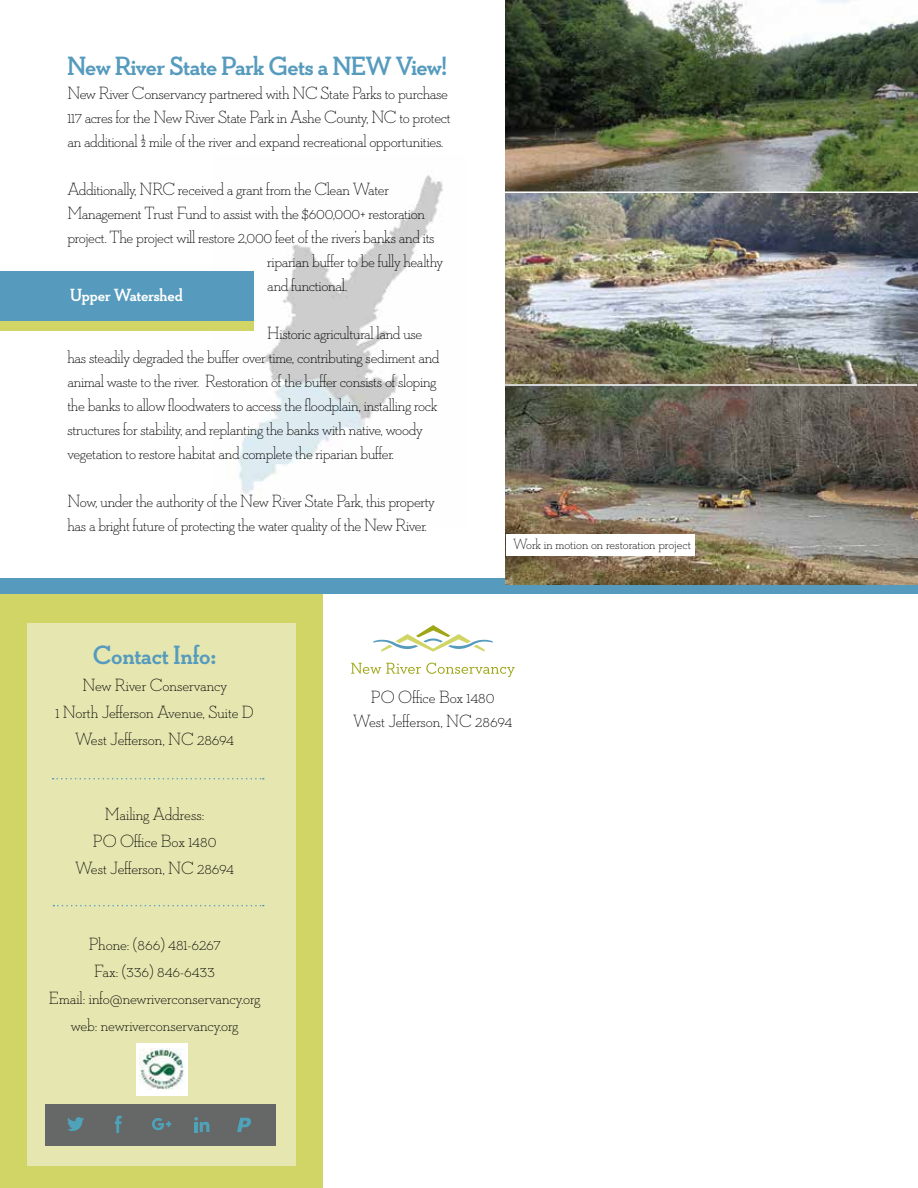
<style>
.page{position:relative;width:918px;height:1188px;background:#fff}
.page>*{position:absolute;margin:0;border:0;box-sizing:border-box;transform-origin:0 0}
.t1{font:700 27px "Neutraface Slab Display";letter-spacing:-.015em;color:#569bbe}
.t2{font:300 18px/24px "Neutraface Slab Display";letter-spacing:-.02em;color:#000;text-align:center}
.t3{font:300 18px/27px "Neutraface Slab Display";color:#000;text-align:center}
.t4{font:700 18px "Neutraface Slab Display";letter-spacing:-.005em;color:#fff}
.t5{font:300 15px "Neutraface Slab Display";letter-spacing:-.005em;color:#000}
</style>
<div class="page">
<img style="left:506px;top:0;width:411px;height:384px">
<img style="left:211px;top:175px;width:232px;height:319px">
<div style="left:0;top:593px;width:323px;height:595px;background:#d1d566"></div>
<div style="left:27px;top:623px;width:269px;height:542px;background:#e6e7b0"></div>
<div style="left:0;top:272px;width:254px;height:52px;background:#569bbe"></div>
<div style="left:0;top:321px;width:254px;height:9px;background:#d1d566"></div>
<div style="left:0;top:579px;width:917px;height:15px;background:#569bbe"></div>
<svg style="left:373px;top:625px;width:120px;height:27px"></svg>
<svg style="left:351px;top:663px;width:164px;height:14px"></svg>
<svg style="left:53px;top:778px;width:211px;height:1px"></svg>
<svg style="left:53px;top:905px;width:211px;height:1px"></svg>
<div style="left:45px;top:1104px;width:231px;height:42px;background:#666767"></div>
<svg style="left:237px;top:1118px;width:14px;height:14px"></svg>
<svg style="left:194px;top:1117px;width:15px;height:15px"></svg>
<svg style="left:152px;top:1118px;width:19px;height:13px"></svg>
<svg style="left:115px;top:1116px;width:7px;height:17px"></svg>
<svg style="left:67px;top:1117px;width:17px;height:14px"></svg>
<div style="left:136px;top:1043px;width:51px;height:52px;background:#fff"></div>
<img style="left:139px;top:1049px;width:46px;height:40px">
<img style="left:506px;top:386px;width:411px;height:198px">
<div style="left:506px;top:535px;width:188px;height:21px;background:#fff"></div>
<hr style="left:497px;top:191px;width:421px;height:2px;background:#fff">
<h1 class="t1" style="left:67px;top:51px;width:382px">New River State Park Gets a NEW View!</h1>
<p class="t2" style="left:67px;top:81px;width:385px;text-align:left">New River Conservancy partnered with NC State Parks to purchase<br>117 acres for the New River State Park in Ashe County, NC to protect an additional ½ mile of the river and expand recreational opportunities.</p>
<p class="t2" style="left:67px;top:177px;width:323px">Additionally, NRC received a grant from the Clean Water</p>
<p class="t2" style="left:67px;top:201px;width:359px">Management Trust Fund to assist with the $600,000+ restoration</p>
<p class="t2" style="left:67px;top:225px;width:369px">project. The project will restore 2,000 feet of the river’s banks and its</p>
<p class="t2" style="left:267px;top:249px;width:177px">riparian buffer to be fully healthy</p>
<p class="t2" style="left:267px;top:273px;width:81px">and functional.</p>
<p class="t2" style="left:67px;top:321px;width:374px;text-align:left;text-indent:200px">Historic agricultural land use has steadily degraded the buffer over time, contributing sediment and animal waste to the river. Restoration of the buffer consists of sloping the banks to allow floodwaters to access the floodplain, installing rock structures for stability, and replanting the banks with native, woody vegetation to restore habitat and complete the riparian buffer.</p>
<p class="t2" style="left:67px;top:489px;width:369px;text-align:left">Now, under the authority of the New River State Park, this property has a bright future of protecting the water quality of the New River.</p>
<p class="t4" style="left:70px;top:284px;width:114px">Upper Watershed</p>
<p class="t5" style="left:513px;top:536px;width:179px">Work in motion on restoration project</p>
<h1 class="t1" style="left:93px;top:639px;width:125px">Contact Info:</h1>
<p class="t2" style="left:55px;top:671px;width:200px;line-height:27px">New River Conservancy<br>1 North Jefferson Avenue, Suite D<br>West Jefferson, NC 28694</p>
<p class="t3" style="left:75px;top:801px;width:161px">Mailing Address:<br>PO Office Box 1480<br>West Jefferson, NC 28694</p>
<p class="t2" style="left:49px;top:931px;width:213px;line-height:27px">Phone: (866) 481-6267<br>Fax: (336) 846-6433<br>Email: info@newriverconservancy.org web: newriverconservancy.org</p>
<p class="t2" style="left:353px;top:685px;width:161px">PO Office Box 1480<br>West Jefferson, NC 28694</p>
</div>
